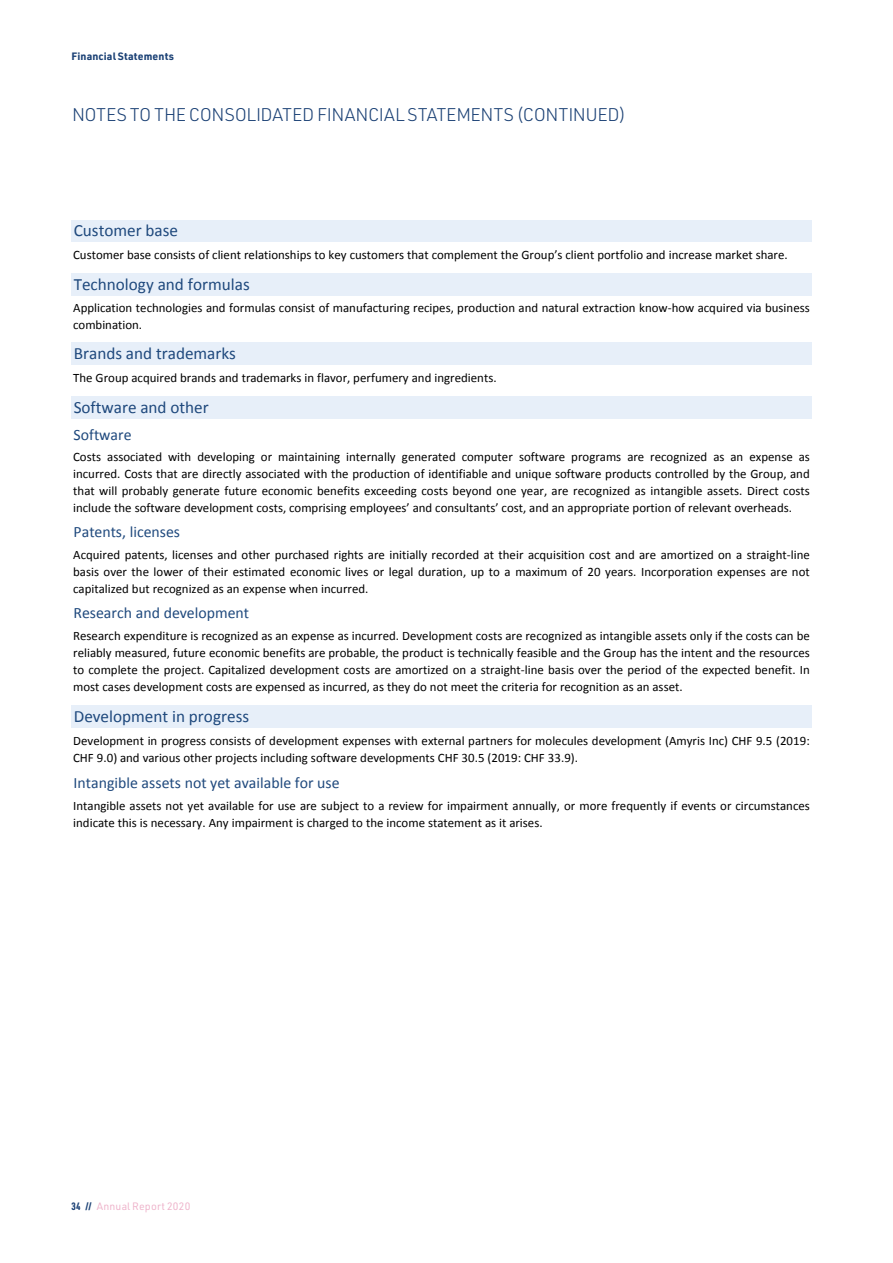
<style>
.page{position:relative;width:893px;height:1263px;background:#fff}
.page>*{position:absolute;margin:0;border:0;box-sizing:border-box;transform-origin:0 0}
.t1{font:300 18px "URWDIN";letter-spacing:-.02em;color:#1b4175}
.t2{font:17.25px "Calibri";color:#1f497d}
.t3{font:15.75px "Calibri";color:#1f497d}
.t4{font:12.9px/17px "Calibri";color:#000;text-align:justify}
.t5{font:10.5px "URWDIN";letter-spacing:.02em;color:#eeb2ca}
.t6{font:700 10.5px "URWDIN";letter-spacing:.015em;color:#1b4175}
.s1{font-family:"URWDIN Cond";font-weight:700;color:#1b4175}
</style>
<div class="page">
<div style="left:71px;top:220px;width:741px;height:21px;background:#e7eff9"></div>
<div style="left:71px;top:273px;width:741px;height:22px;background:#e7eff9"></div>
<div style="left:71px;top:343px;width:741px;height:22px;background:#e7eff9"></div>
<div style="left:71px;top:397px;width:741px;height:22px;background:#e7eff9"></div>
<div style="left:71px;top:705px;width:741px;height:22px;background:#e7eff9"></div>
<p class="t6" style="left:71px;top:49px;width:104px">Financial Statements</p>
<h1 class="t1" style="left:72px;top:103px;width:556px">NOTES TO THE CONSOLIDATED FINANCIAL STATEMENTS (CONTINUED)</h1>
<h2 class="t2" style="left:74px;top:218px;width:106px">Customer base</h2>
<p class="t4" style="left:73px;top:245px;width:716px">Customer base consists of client relationships to key customers that complement the Group’s client portfolio and increase market share.</p>
<h2 class="t2" style="left:74px;top:272px;width:177px">Technology and formulas</h2>
<p class="t4" style="left:73px;top:299px;width:738px">Application technologies and formulas consist of manufacturing recipes, production and natural extraction know-how acquired via business combination.</p>
<h2 class="t2" style="left:74px;top:342px;width:164px">Brands and trademarks</h2>
<p class="t4" style="left:73px;top:369px;width:425px">The Group acquired brands and trademarks in flavor, perfumery and ingredients.</p>
<h2 class="t2" style="left:74px;top:396px;width:136px">Software and other</h2>
<p class="t3" style="left:74px;top:423px;width:60px">Software</p>
<p class="t4" style="left:73px;top:448px;width:738px">Costs associated with developing or maintaining internally generated computer software programs are recognized as an expense as incurred. Costs that are directly associated with the production of identifiable and unique software products controlled by the Group, and that will probably generate future economic benefits exceeding costs beyond one year, are recognized as intangible assets. Direct costs include the software development costs, comprising employees’ and consultants’ cost, and an appropriate portion of relevant overheads.</p>
<p class="t4" style="left:73px;top:546px;width:738px">Acquired patents, licenses and other purchased rights are initially recorded at their acquisition cost and are amortized on a straight-line basis over the lower of their estimated economic lives or legal duration, up to a maximum of 20 years. Incorporation expenses are not capitalized but recognized as an expense when incurred.</p>
<p class="t3" style="left:74px;top:521px;width:108px">Patents, licenses</p>
<p class="t3" style="left:74px;top:602px;width:177px">Research and development</p>
<p class="t4" style="left:73px;top:627px;width:738px">Research expenditure is recognized as an expense as incurred. Development costs are recognized as intangible assets only if the costs can be reliably measured, future economic benefits are probable, the product is technically feasible and the Group has the intent and the resources to complete the project. Capitalized development costs are amortized on a straight-line basis over the period of the expected benefit. In most cases development costs are expensed as incurred, as they do not meet the criteria for recognition as an asset.</p>
<h2 class="t2" style="left:74px;top:704px;width:177px">Development in progress</h2>
<p class="t4" style="left:73px;top:732px;width:738px">Development in progress consists of development expenses with external partners for molecules development (Amyris Inc) CHF 9.5 (2019:<br>CHF 9.0) and various other projects including software developments CHF 30.5 (2019: CHF 33.9).</p>
<p class="t3" style="left:74px;top:771px;width:268px">Intangible assets not yet available for use</p>
<p class="t4" style="left:73px;top:797px;width:738px">Intangible assets not yet available for use are subject to a review for impairment annually, or more frequently if events or circumstances indicate this is necessary. Any impairment is charged to the income statement as it arises.</p>
<p class="t5" style="left:71px;top:1199px;width:121px"><span class="s1">34 //</span> Annual Report 2020</p>
</div>
